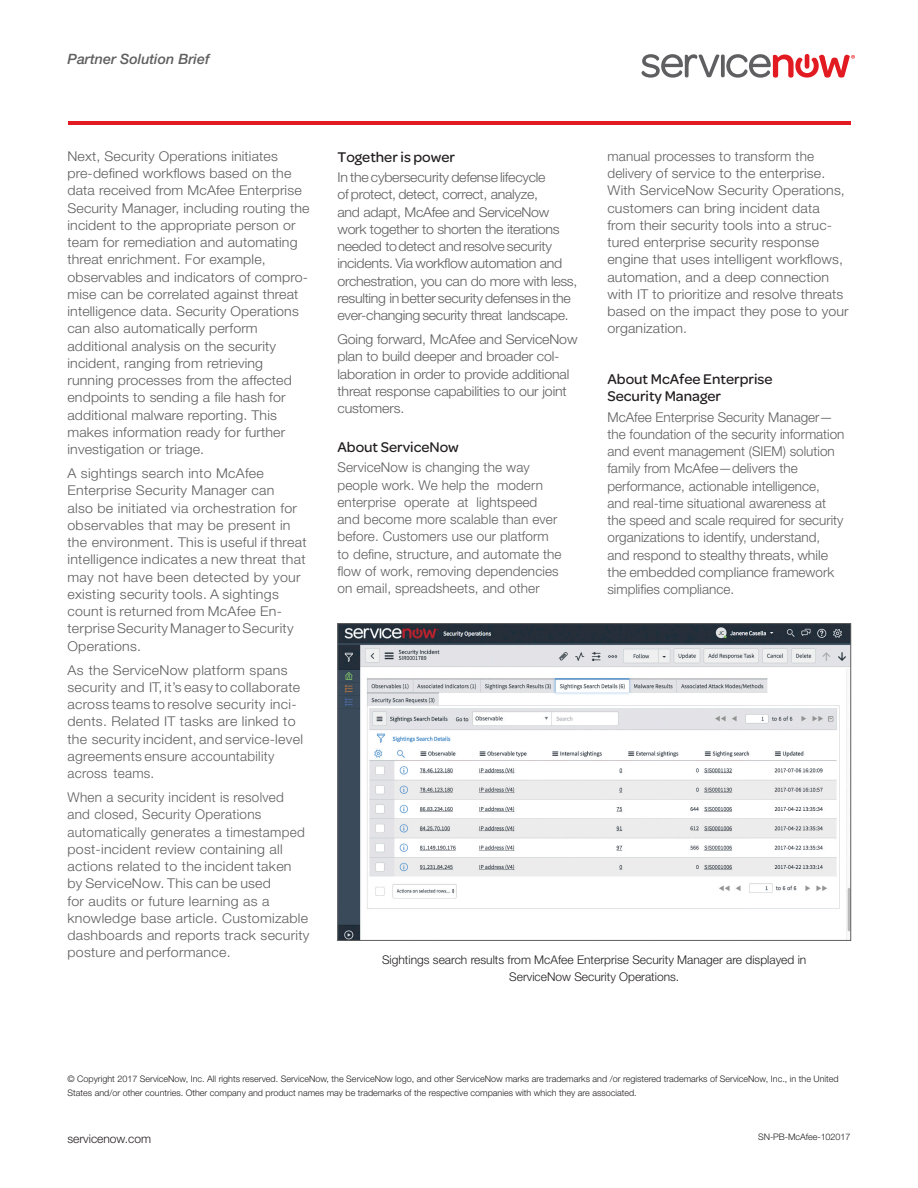
<style>
.page{position:relative;width:918px;height:1188px;background:#fff}
.page>*{position:absolute;margin:0;border:0;box-sizing:border-box;transform-origin:0 0}
.t1{font:500 15px/17.2px "Omnes";color:#231f20}
.t2{font:italic 500 14.25px "Helvetica Neue LT Std";color:#5f5f61}
.t3{font:300 13.5px/17.2px "Helvetica Neue LT Std";letter-spacing:.01em;color:#5f5f61}
.t4{font:300 13.5px/17.2px "Helvetica Neue LT Std";letter-spacing:.01em;color:#5f5f61;scale:1.05 1}
.t5{font:300 13.5px/17.2px "Helvetica Neue LT Std";letter-spacing:-.02em;color:#5f5f61;scale:1.05 1}
.t6{font:300 13.5px/17.2px "Helvetica Neue LT Std";letter-spacing:-.01em;color:#5f5f61;scale:1.05 1}
.t7{font:300 12px/17.2px "Helvetica Neue LT Std";color:#231f20;text-align:center}
.t8{font:300 9px/13.8px "Helvetica Neue LT Std";color:#231f20}
</style>
<div class="page">
<img style="left:339px;top:625px;width:510px;height:314px">
<div style="left:337px;top:623px;width:514px;height:318px;border:1px solid #5f5f61"></div>
<svg style="left:642px;top:54px;width:77px;height:24px"></svg>
<svg style="left:721px;top:55px;width:4px;height:22px"></svg>
<svg style="left:726px;top:54px;width:129px;height:24px"></svg>
<hr style="left:68px;top:122px;width:782px;height:3px;background:#e21a22">
<p class="t2" style="left:68px;top:51px;width:144px">Partner Solution Brief</p>
<p class="t4" style="left:68px;top:147px;width:232px">Next, Security Operations initiates pre-defined workflows based on the data received from McAfee Enterprise Security Manager, including routing the incident to the appropriate person or team for remediation and automating threat enrichment. For example, observables and indicators of compro&shy;mise can be correlated against threat intelligence data. Security Operations can also automatically perform additional analysis on the security incident, ranging from retrieving running processes from the affected endpoints to sending a file hash for additional malware reporting. This makes information ready for further investigation or triage.</p>
<p class="t4" style="left:68px;top:464px;width:229px">A sightings search into McAfee Enterprise Security Manager can<br>also be initiated via orchestration for observables that may be present in the environment. This is useful if threat intelligence indicates a new threat that may not have been detected by your existing security tools. A sightings count is returned from McAfee En&shy;terprise Security Manager to Security Operations.</p>
<p class="t4" style="left:68px;top:661px;width:226px">As the ServiceNow platform spans security and IT, it’s easy to collaborate across teams to resolve security inci&shy;dents. Related IT tasks are linked to the security incident, and service-level agreements ensure accountability across teams.</p>
<p class="t3" style="left:68px;top:788px;width:244px">When a security incident is resolved and closed, Security Operations automatically generates a timestamped post-incident review containing all actions related to the incident taken by ServiceNow. This can be used<br>for audits or future learning as a knowledge base article. Customizable dashboards and reports track security posture and performance.</p>
<p class="t1" style="left:338px;top:148px;width:119px">Together is power</p>
<p class="t5" style="left:338px;top:168px;width:230px">In the cybersecurity defense lifecycle<br>of protect, detect, correct, analyze,<br>and adapt, McAfee and ServiceNow work together to shorten the iterations needed to detect and resolve security incidents. Via workflow automation and orchestration, you can do more with less, resulting in better security defenses in the ever-changing security threat landscape.</p>
<p class="t6" style="left:338px;top:330px;width:230px">Going forward, McAfee and ServiceNow plan to build deeper and broader col&shy;laboration in order to provide additional threat response capabilities to our joint customers.</p>
<p class="t1" style="left:338px;top:438px;width:123px">About ServiceNow</p>
<p class="t3" style="left:338px;top:459px;width:226px">ServiceNow is changing the way people work. We help the modern enterprise operate at lightspeed and become more scalable than ever before. Customers use our platform to define, structure, and automate the flow of work, removing dependencies on email, spreadsheets, and other</p>
<p class="t3" style="left:607px;top:147px;width:243px">manual processes to transform the delivery of service to the enterprise.<br>With ServiceNow Security Operations, customers can bring incident data from their security tools into a struc&shy;tured enterprise security response engine that uses intelligent workflows, automation, and a deep connection with IT to prioritize and resolve threats based on the impact they pose to your organization.</p>
<p class="t1" style="left:608px;top:370px;width:167px">About McAfee Enterprise<br>Security Manager</p>
<p class="t3" style="left:608px;top:408px;width:239px">McAfee Enterprise Security Manager— the foundation of the security information and event management (SIEM) solution family from McAfee—delivers the performance, actionable intelligence, and real-time situational awareness at the speed and scale required for security organizations to identify, understand, and respond to stealthy threats, while the embedded compliance framework simplifies compliance.</p>
<p class="t7" style="left:382px;top:951px;width:426px">Sightings search results from McAfee Enterprise Security Manager are displayed in<br>ServiceNow Security Operations.</p>
<p class="t8" style="left:68px;top:1072px;width:773px">© Copyright 2017 ServiceNow, Inc. All rights reserved. ServiceNow, the ServiceNow logo, and other ServiceNow marks are trademarks and /or registered trademarks of ServiceNow, Inc., in the United<br>States and/or other countries. Other company and product names may be trademarks of the respective companies with which they are associated.</p>
<p class="t8" style="left:758px;top:1130px;width:94px">SN-PB-McAfee-102017</p>
<p class="t7" style="left:68px;top:1129px;width:85px">servicenow.com</p>
</div>
